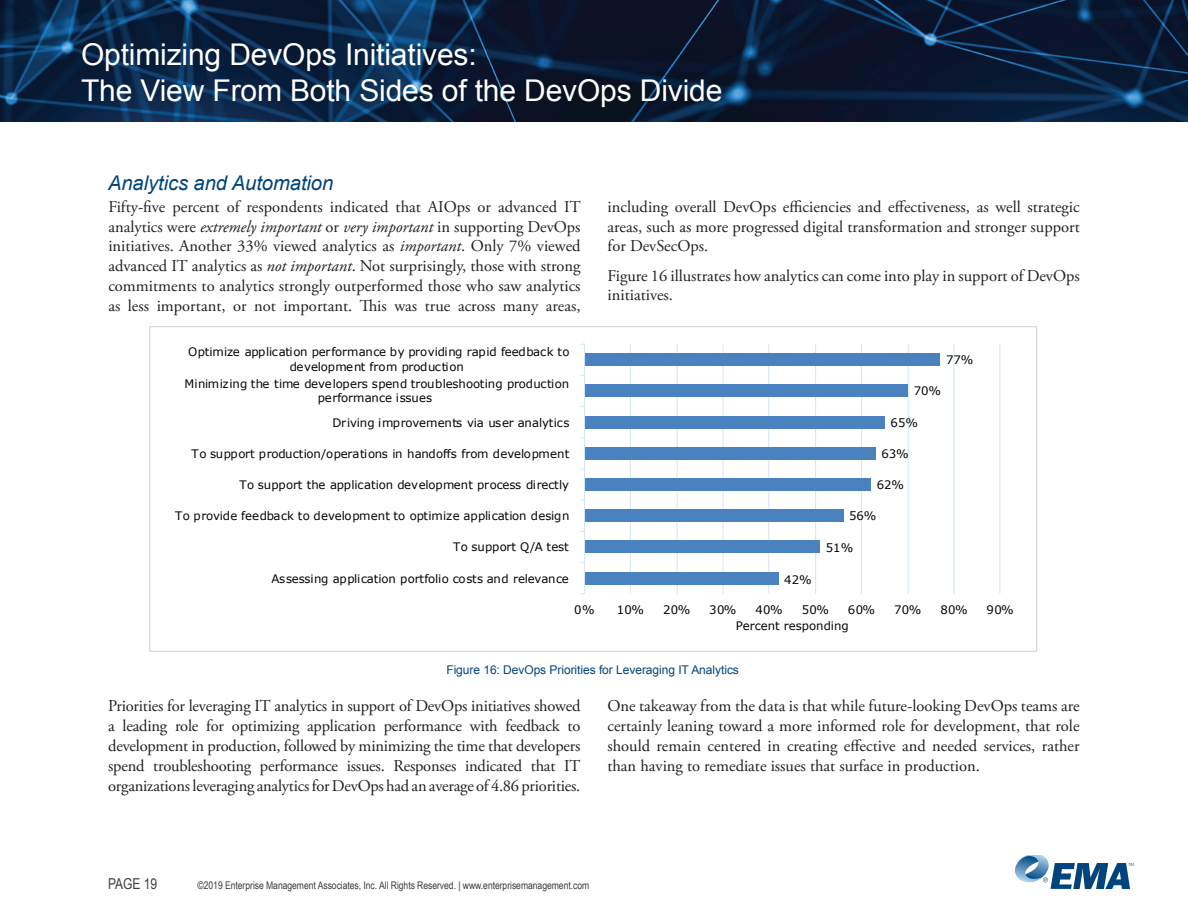
<style>
.page{position:relative;width:1188px;height:918px;background:#fff}
.page>*{position:absolute;margin:0;border:0;box-sizing:border-box;transform-origin:0 0}
.t1{font:30px/36px "Arial";letter-spacing:-.005em;color:#fff}
.t2{font:italic 20.25px "Arial";letter-spacing:-.005em;color:#00447b}
.t3{font:16.5px/19.8px "Adobe Garamond Pro";color:#231f20;text-align:justify}
.t4{font:15px "Arial";color:#3e3e3f;scale:.8 1}
.t5{font:12px "Arial";letter-spacing:-.005em;color:#00447b}
.t6{font:11.7px/14.5px "Verdana";letter-spacing:-.015em;color:#040503;text-align:center}
.t7{font:10.5px "Arial Narrow";letter-spacing:-.005em;color:#3e3e3f}
.s1{font-style:italic}
</style>
<div class="page">
<img style="left:0;top:0;width:1188px;height:122px">
<svg style="left:1015px;top:855px;width:119px;height:34px"></svg>
<hr style="left:630px;top:344px;width:1px;height:250px;background:#d4e5f5">
<hr style="left:677px;top:344px;width:1px;height:250px;background:#d4e5f5">
<hr style="left:722px;top:344px;width:1px;height:250px;background:#d4e5f5">
<hr style="left:768px;top:344px;width:1px;height:250px;background:#d4e5f5">
<hr style="left:815px;top:344px;width:1px;height:250px;background:#d4e5f5">
<hr style="left:861px;top:344px;width:1px;height:250px;background:#d4e5f5">
<hr style="left:908px;top:344px;width:1px;height:250px;background:#d4e5f5">
<hr style="left:954px;top:344px;width:1px;height:250px;background:#d4e5f5">
<hr style="left:999px;top:344px;width:1px;height:250px;background:#d4e5f5">
<div style="left:584px;top:572px;width:194px;height:13px;background:#4a81bf"></div>
<div style="left:584px;top:541px;width:236px;height:12px;background:#4a81bf"></div>
<div style="left:584px;top:509px;width:259px;height:13px;background:#4a81bf"></div>
<div style="left:584px;top:478px;width:287px;height:13px;background:#4a81bf"></div>
<div style="left:584px;top:447px;width:292px;height:13px;background:#4a81bf"></div>
<div style="left:584px;top:416px;width:300px;height:13px;background:#4a81bf"></div>
<div style="left:584px;top:385px;width:324px;height:12px;background:#4a81bf"></div>
<div style="left:584px;top:353px;width:356px;height:13px;background:#4a81bf"></div>
<hr style="left:584px;top:344px;width:1px;height:250px;background:#d4e5f5">
<h1 class="t1" style="left:81px;top:37px;width:643px">Optimizing DevOps Initiatives:<br>The View From Both Sides of the DevOps Divide</h1>
<p class="t2" style="left:108px;top:170px;width:227px">Analytics and Automation</p>
<p class="t3" style="left:108px;top:197px;width:474px">Fifty-five percent of respondents indicated that AIOps or advanced IT analytics were <span class="s1">extremely important</span> or <span class="s1">very important</span> in supporting DevOps initiatives. Another 33% viewed analytics as <span class="s1">important</span>. Only 7% viewed advanced IT analytics as <span class="s1">not important</span>. Not surprisingly, those with strong commitments to analytics strongly outperformed those who saw analytics as less important, or not important. This was true across many areas,</p>
<p class="t3" style="left:608px;top:197px;width:474px">including overall DevOps efficiencies and effectiveness, as well strategic areas, such as more progressed digital transformation and stronger support for DevSecOps.</p>
<p class="t3" style="left:608px;top:266px;width:474px">Figure 16 illustrates how analytics can come into play in support of DevOps initiatives.</p>
<p class="t6" style="left:188px;top:345px;width:383px">Optimize application performance by providing rapid feedback to development from production</p>
<p class="t6" style="left:946px;top:353px;width:29px">77%</p>
<p class="t6" style="left:185px;top:376px;width:386px">Minimizing the time developers spend troubleshooting production performance issues</p>
<p class="t6" style="left:914px;top:384px;width:29px">70%</p>
<p class="t6" style="left:332px;top:415px;width:239px">Driving improvements via user analytics</p>
<p class="t6" style="left:891px;top:415px;width:29px">65%</p>
<p class="t6" style="left:192px;top:446px;width:379px">To support production/operations in handoffs from development</p>
<p class="t6" style="left:881px;top:446px;width:29px">63%</p>
<p class="t6" style="left:239px;top:477px;width:331px">To support the application development process directly</p>
<p class="t6" style="left:877px;top:477px;width:29px">62%</p>
<p class="t6" style="left:175px;top:509px;width:396px">To provide feedback to development to optimize application design</p>
<p class="t6" style="left:849px;top:509px;width:29px">56%</p>
<p class="t6" style="left:453px;top:540px;width:117px">To support Q/A test</p>
<p class="t6" style="left:826px;top:541px;width:29px">51%</p>
<p class="t6" style="left:271px;top:571px;width:299px">Assessing application portfolio costs and relevance</p>
<p class="t6" style="left:784px;top:572px;width:29px">42%</p>
<p class="t6" style="left:574px;top:602px;width:22px">0%</p>
<p class="t6" style="left:617px;top:602px;width:29px">10%</p>
<p class="t6" style="left:663px;top:602px;width:29px">20%</p>
<p class="t6" style="left:709px;top:602px;width:29px">30%</p>
<p class="t6" style="left:755px;top:602px;width:29px">40%</p>
<p class="t6" style="left:802px;top:602px;width:29px">50%</p>
<p class="t6" style="left:848px;top:602px;width:29px">60%</p>
<p class="t6" style="left:894px;top:602px;width:29px">70%</p>
<p class="t6" style="left:940px;top:602px;width:29px">80%</p>
<p class="t6" style="left:987px;top:602px;width:29px">90%</p>
<p class="t6" style="left:736px;top:619px;width:115px">Percent responding</p>
<p class="t5" style="left:446px;top:662px;width:294px">Figure 16: DevOps Priorities for Leveraging IT Analytics</p>
<p class="t3" style="left:108px;top:697px;width:474px">Priorities for leveraging IT analytics in support of DevOps initiatives showed a leading role for optimizing application performance with feedback to development in production, followed by minimizing the time that developers spend troubleshooting performance issues. Responses indicated that IT organizations leveraging analytics for DevOps had an average of 4.86 priorities.</p>
<p class="t3" style="left:607px;top:697px;width:474px">One takeaway from the data is that while future-looking DevOps teams are certainly leaning toward a more informed role for development, that role should remain centered in creating effective and needed services, rather than having to remediate issues that surface in production.</p>
<p class="t4" style="left:108px;top:874px;width:63px">PAGE 19</p>
<p class="t7" style="left:198px;top:877px;width:393px">©2019 Enterprise Management Associates, Inc. All Rights Reserved. | www.enterprisemanagement.com</p>
</div>
